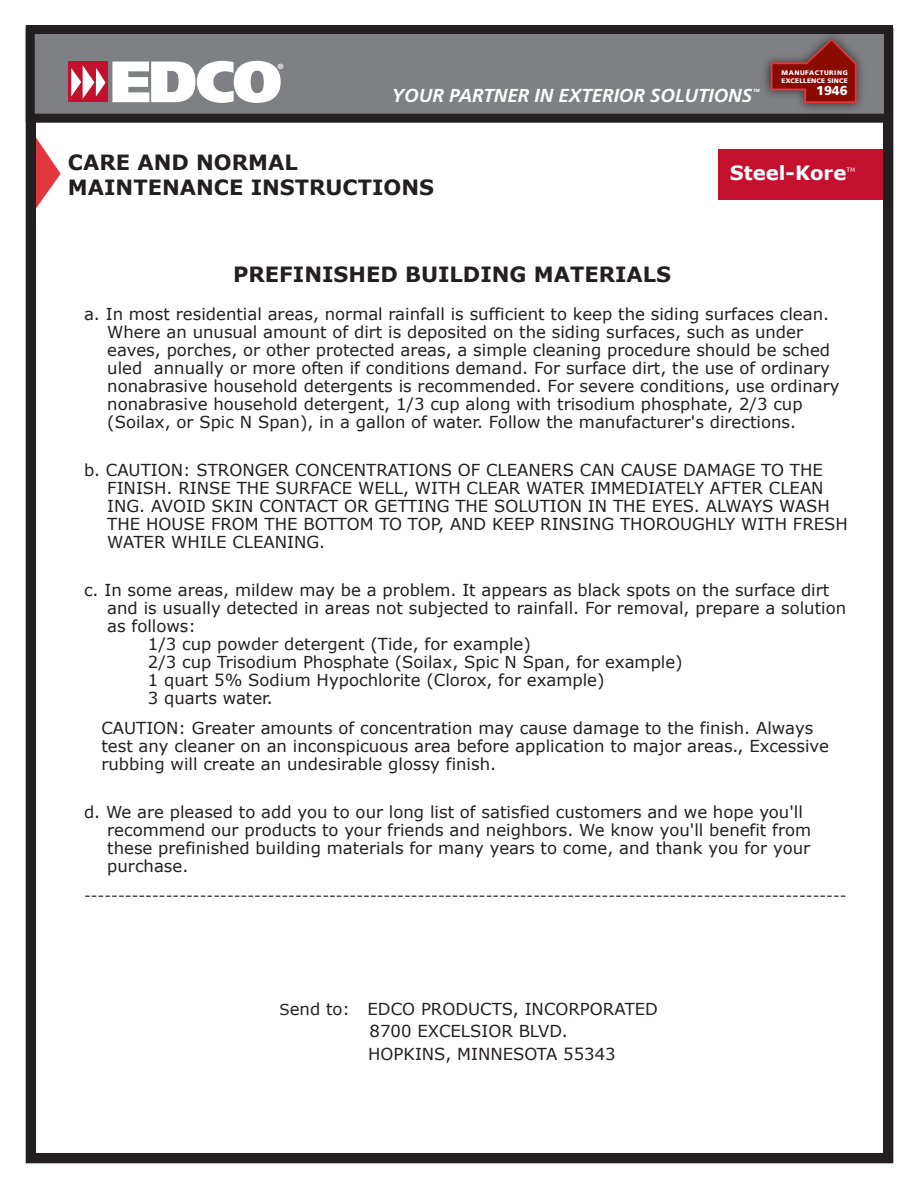
<style>
.page{position:relative;width:918px;height:1188px;background:#fff}
.page>*{position:absolute;margin:0;border:0;box-sizing:border-box;transform-origin:0 0}
.t1{font:700 21px/25.2px "Verdana";color:#231f20}
.t2{font:700 19.65px "Verdana";color:#fff}
.t3{font:italic 700 18.75px "Frutiger LT Std";color:#fff}
.t4{font:16.5px/18px "Verdana";color:#231f20}
.t5{font:15px "Verdana";color:#231f20}
.t6{font:900 12.9px "Frutiger LT Std";color:#fff}
.t7{font:italic 700 7.5px "Frutiger LT Std";color:#fff}
.t8{font:900 6.6px/7.9px "Frutiger LT Std";letter-spacing:.025em;color:#fff}
.t9{font:6px "Verdana";color:#fff}
.t10{font:italic 700 4.5px "Frutiger LT Std";color:#fff}
.s1{font-size:15px}
</style>
<div class="page">
<svg style="left:37px;top:139px;width:24px;height:68px"></svg>
<div style="left:26px;top:28px;width:867px;height:1135px;border:10px solid #231f20"></div>
<div style="left:26px;top:25px;width:867px;height:98px;background:#7e8083;border:9px solid #231f20"></div>
<img style="left:757px;top:25px;width:115px;height:94px">
<svg style="left:770px;top:37px;width:88px;height:67px"></svg>
<div style="left:718px;top:149px;width:165px;height:51px;background:#c3102f"></div>
<div style="left:68px;top:61px;width:39px;height:41px;background:#c3102f"></div>
<svg style="left:71px;top:65px;width:35px;height:34px"></svg>
<svg style="left:112px;top:61px;width:169px;height:42px"></svg>
<p class="t7" style="left:278px;top:62px;width:7px">®</p>
<p class="t3" style="left:392px;top:85px;width:362px">YOUR PARTNER IN EXTERIOR SOLUTIONS</p>
<p class="t10" style="left:753px;top:88px;width:8px">TM</p>
<p class="t8" style="left:782px;top:68px;width:68px">MANUFACTURING<br>EXCELLENCE SINCE</p>
<p class="t6" style="left:816px;top:83px;width:33px">1946</p>
<p class="t1" style="left:68px;top:149px;width:368px">CARE AND NORMAL<br>MAINTENANCE INSTRUCTIONS</p>
<p class="t1" style="left:233px;top:262px;width:440px">PREFINISHED BUILDING MATERIALS</p>
<p class="t2" style="left:730px;top:159px;width:118px">Steel-Kore</p>
<p class="t9" style="left:846px;top:166px;width:10px">TM</p>
<p class="t4" style="left:107px;top:305px;width:734px;text-indent:-23px">a. In most residential areas, normal rainfall is sufficient to keep the siding surfaces clean.<br>Where an unusual amount of dirt is deposited on the siding surfaces, such as under eaves, porches, or other protected areas, a simple cleaning procedure should be sched uled annually or more often if conditions demand. For surface dirt, the use of ordinary nonabrasive household detergents is recommended. For severe conditions, use ordinary nonabrasive household detergent, 1/3 cup along with trisodium phosphate, 2/3 cup (Soilax, or Spic N Span), in a gallon of water. Follow the manufacturer's directions.</p>
<p class="t4" style="left:107px;top:461px;width:742px;text-indent:-23px">b. CAUTION: STRONGER CONCENTRATIONS OF CLEANERS CAN CAUSE DAMAGE TO THE FINISH. RINSE THE SURFACE WELL, WITH CLEAR WATER IMMEDIATELY AFTER CLEAN ING. AVOID SKIN CONTACT OR GETTING THE SOLUTION IN THE EYES. ALWAYS WASH THE HOUSE FROM THE BOTTOM TO TOP, AND KEEP RINSING THOROUGHLY WITH FRESH WATER WHILE CLEANING.</p>
<p class="t4" style="left:84px;top:581px;width:747px">c. In some areas, mildew may be a problem. It appears as black spots on the surface dirt</p>
<p class="t4" style="left:107px;top:599px;width:740px">and is usually detected in areas not subjected to rainfall. For removal, prepare a solution</p>
<p class="t4" style="left:107px;top:617px;width:90px">as follows:</p>
<p class="t4" style="left:148px;top:635px;width:385px">1/3 cup powder detergent (Tide, for example)</p>
<p class="t4" style="left:148px;top:653px;width:536px">2/3 cup Trisodium Phosphate (Soilax, Spic N Span, for example)</p>
<p class="t4" style="left:148px;top:671px;width:458px">1 quart 5% Sodium Hypochlorite (Clorox, for example)</p>
<p class="t4" style="left:148px;top:689px;width:127px">3 quarts water.</p>
<p class="t4" style="left:101px;top:719px;width:729px">CAUTION: Greater amounts of concentration may cause damage to the finish. Always test any cleaner on an inconspicuous area before application to major areas., Excessive rubbing will create an undesirable glossy finish.</p>
<p class="t4" style="left:107px;top:803px;width:705px;text-indent:-23px">d. We are pleased to add you to our long list of satisfied customers and we hope you'll recommend our products to your friends and neighbors. We know you'll benefit from these prefinished building materials for many years to come, and thank you for your purchase.</p>
<p class="t5" style="left:84px;top:885px;width:764px">----------------------------------------------------------------------------------------------------------------</p>
<p class="t4" style="left:368px;top:997px;width:291px;line-height:22.5px;text-indent:-89px"><span class="s1">S</span>end to: EDCO PRODUCTS, INCORPORATED<br>8700 EXCELSIOR BLVD.<br>HOPKINS, MINNESOTA 55343</p>
</div>
